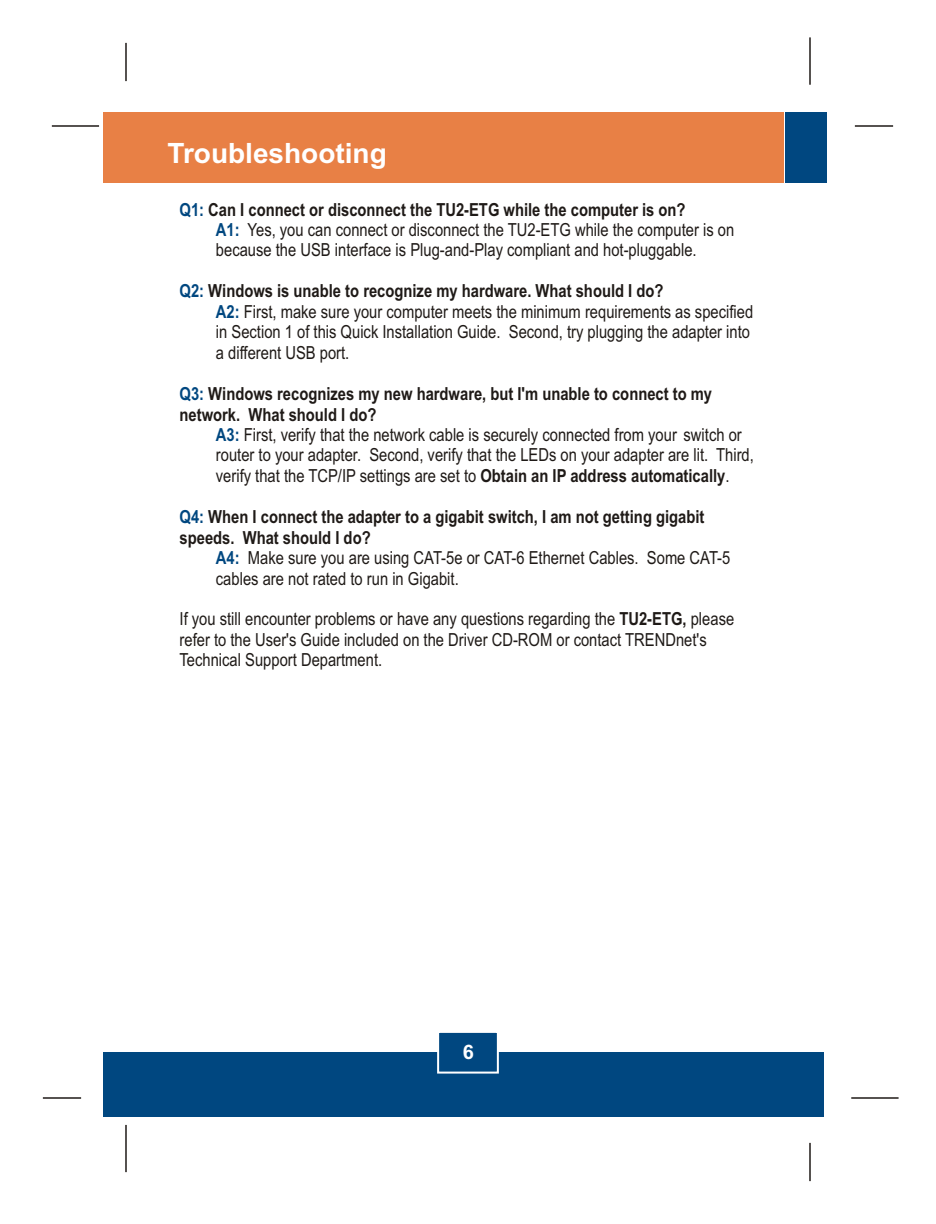
<style>
.page{position:relative;width:936px;height:1224px;background:#fff}
.page>*{position:absolute;margin:0;border:0;box-sizing:border-box;transform-origin:0 0}
.t1{font:700 28px "Arial";color:#fff}
.t2{font:700 20px "Arial";color:#fff}
.t3{font:18px/20.4px "Arial Narrow";color:#1f1a17}
.t4{font:700 18px "Arial Narrow";color:#1f1a17}
.t5{font:700 18px "Arial Narrow";color:#004780}
.s1{font-weight:700;color:#004780}
.s2{font-weight:700}
.s3{color:#004780}
</style>
<div class="page">
<div style="left:104px;top:1052px;width:720px;height:64px;background:#004780"></div>
<div style="left:104px;top:112px;width:680px;height:71px;background:#e88045"></div>
<div style="left:786px;top:112px;width:41px;height:71px;background:#004780"></div>
<hr style="left:126px;top:43px;width:1px;height:38px;background:#1f1a17">
<hr style="left:52px;top:126px;width:47px;height:1px;background:#1f1a17">
<hr style="left:855px;top:126px;width:38px;height:1px;background:#1f1a17">
<hr style="left:810px;top:37px;width:1px;height:48px;background:#1f1a17">
<hr style="left:810px;top:1143px;width:1px;height:38px;background:#1f1a17">
<hr style="left:851px;top:1098px;width:48px;height:1px;background:#1f1a17">
<hr style="left:43px;top:1098px;width:38px;height:1px;background:#1f1a17">
<hr style="left:126px;top:1125px;width:1px;height:47px;background:#1f1a17">
<svg style="left:437px;top:1032px;width:62px;height:42px"></svg>
<h1 class="t1" style="left:167px;top:143px;width:221px">Troubleshooting</h1>
<p class="t3" style="left:216px;top:201px;width:520px;text-indent:-36px"><span class="s1">Q1:</span> <span class="s2">Can I connect or disconnect the TU2-ETG while the computer is on?<br></span><span class="s1">A1:</span> Yes, you can connect or disconnect the TU2-ETG while the computer is on</p>
<p class="t3" style="left:216px;top:242px;width:482px">because the USB interface is Plug-and-Play compliant and hot-pluggable.</p>
<p class="t3" style="left:216px;top:282px;width:539px;text-indent:-36px"><span class="s1">Q2:</span> <span class="s2">Windows is unable to recognize my hardware. What should I do?<br></span><span class="s1">A2:</span> First, make sure your computer meets the minimum requirements as specified</p>
<p class="t3" style="left:216px;top:324px;width:536px">in Section 1 of this Quick Installation Guide. Second, try plugging the adapter into a different USB port.</p>
<p class="t4" style="left:180px;top:387px;width:534px"><span class="s3">Q3:</span> Windows recognizes my new hardware, but I'm unable to connect to my</p>
<p class="t3" style="left:216px;top:426px;width:527px"><span class="s1">A3:</span> First, verify that the network cable is securely connected from your switch or</p>
<p class="t4" style="left:180px;top:408px;width:198px">network. What should I do?</p>
<p class="t3" style="left:216px;top:447px;width:540px">router to your adapter. Second, verify that the LEDs on your adapter are lit. Third, verify that the TCP/IP settings are set to <span class="s2">Obtain an IP address automatically</span>.</p>
<p class="t4" style="left:180px;top:510px;width:526px"><span class="s3">Q4:</span> When I connect the adapter to a gigabit switch, I am not getting gigabit</p>
<p class="t4" style="left:180px;top:531px;width:193px">speeds. What should I do?</p>
<p class="t3" style="left:216px;top:549px;width:516px;text-indent:32px">Make sure you are using CAT-5e or CAT-6 Ethernet Cables. Some CAT-5 cables are not rated to run in Gigabit.</p>
<p class="t3" style="left:180px;top:611px;width:556px">If you still encounter problems or have any questions regarding the <span class="s2">TU2-ETG,</span> please refer to the User's Guide included on the Driver CD-ROM or contact TRENDnet's<br>Technical Support Department.</p>
<p class="t5" style="left:216px;top:551px;width:25px">A4:</p>
<p class="t2" style="left:463px;top:1045px;width:13px">6</p>
</div>
